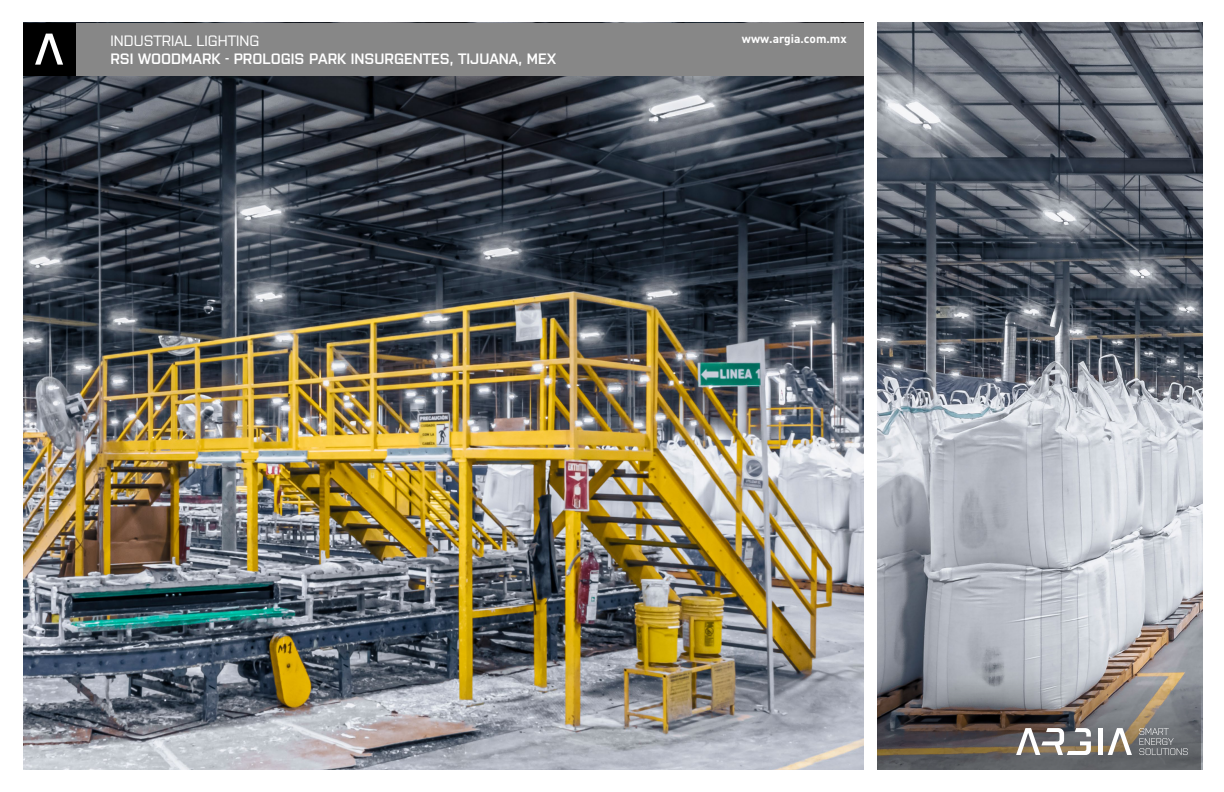
<style>
.page{position:relative;width:1224px;height:792px;background:#fff}
.page>*{position:absolute;margin:0;border:0;box-sizing:border-box;transform-origin:0 0}
.t1{font:600 15px "Purista";color:#fff}
.t2{font:15px "Purista";color:#fff}
.t3{font:700 12px "DIN Pro";color:#fff}
</style>
<div class="page">
<img style="left:877px;top:23px;width:325px;height:746px">
<img style="left:23px;top:76px;width:841px;height:693px">
<svg style="left:877px;top:664px;width:324px;height:105px;background:#757170"></svg>
<div style="left:76px;top:23px;width:788px;height:53px;background:#878787"></div>
<div style="left:23px;top:23px;width:53px;height:53px;background:#000"></div>
<svg style="left:35px;top:34px;width:28px;height:31px"></svg>
<div style="left:1098px;top:728px;width:5px;height:27px;background:#fff"></div>
<svg style="left:1108px;top:728px;width:24px;height:27px"></svg>
<svg style="left:1016px;top:728px;width:75px;height:27px"></svg>
<svg style="left:1140px;top:728px;width:48px;height:27px"></svg>
<p class="t2" style="left:111px;top:32px;width:150px">INDUSTRIAL LIGHTING</p>
<p class="t1" style="left:111px;top:47px;width:447px">RSI WOODMARK - PROLOGIS PARK INSURGENTES, TIJUANA, MEX</p>
<p class="t3" style="left:742px;top:31px;width:106px">www.argia.com.mx</p>
</div>
